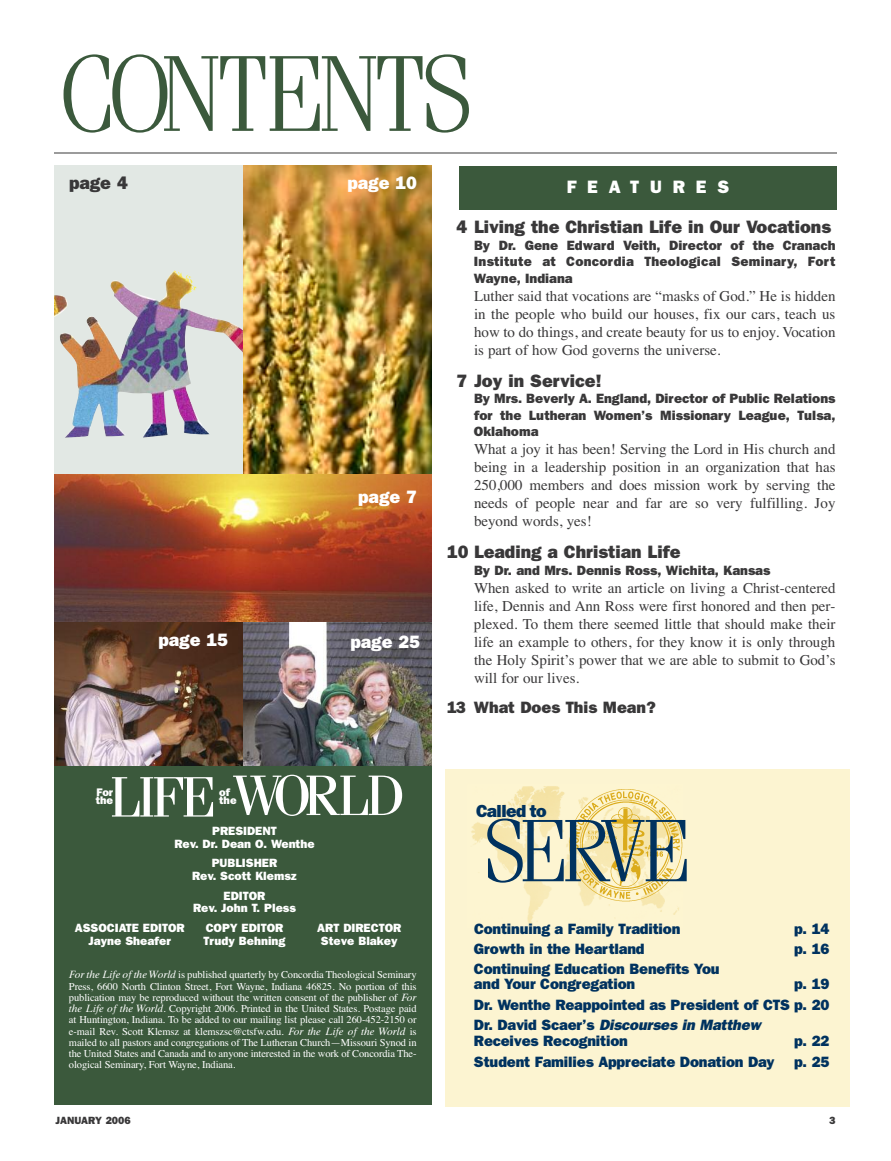
<style>
.page{position:relative;width:891px;height:1161px;background:#fff}
.page>*{position:absolute;margin:0;border:0;box-sizing:border-box;transform-origin:0 0}
.t1{font:300 108px "Fenice";letter-spacing:-.075em;color:#3b593c}
.t2{font:300 88.5px "Fenice";letter-spacing:-.105em;color:#00325f}
.t3{font:57px "Fenice";letter-spacing:-.08em;color:#fff}
.t4{font:800 18px "Franklin Gothic";color:#393839}
.t5{font:800 18px "Franklin Gothic";color:#fff}
.t6{font:800 18px "Franklin Gothic";letter-spacing:.6em;color:#fff}
.t7{font:800 17.55px "Franklin Gothic";letter-spacing:-.03em;color:#00325f}
.t8{font:800 16.5px "Franklin Gothic";color:#393839}
.t9{font:15px/18px "Times";color:#393839;text-align:justify}
.t10{font:800 15px/20.4px "Franklin Gothic";letter-spacing:-.01em;color:#00325f}
.t11{font:800 13.5px/16.5px "Franklin Gothic";color:#393839;text-align:justify}
.t12{font:800 12px/12.8px "Franklin Gothic";color:#fff;text-align:center}
.t13{font:800 10.95px/8.9px "Franklin Gothic";color:#fff}
.t14{font:10.5px/11.2px "Times";letter-spacing:-.01em;color:#fff;text-align:justify}
.t15{font:800 10.5px "Franklin Gothic";color:#393839}
.s1{font-family:"Times Ten Italic Os F"}
.s2{font-style:italic}
</style>
<div class="page">
<img style="left:243px;top:165px;width:189px;height:310px">
<img style="left:243px;top:622px;width:189px;height:144px">
<img style="left:54px;top:622px;width:189px;height:144px">
<div style="left:446px;top:770px;width:404px;height:337px;background:#fcf4d1"></div>
<img style="left:471px;top:786px;width:208px;height:139px">
<div style="left:54px;top:165px;width:189px;height:322px;background:#e2e8e4"></div>
<img style="left:54px;top:270px;width:189px;height:168px">
<div style="left:459px;top:166px;width:378px;height:44px;background:#3b593c"></div>
<hr style="left:54px;top:153px;width:783px;height:1px;background:#393839">
<div style="left:54px;top:766px;width:378px;height:339px;background:#3b593c"></div>
<img style="left:568px;top:789px;width:115px;height:113px">
<img style="left:54px;top:475px;width:378px;height:147px">
<h1 class="t1" style="left:57px;top:56px;width:420px">CONTENTS</h1>
<p class="t5" style="left:347px;top:173px;width:71px">page 10</p>
<p class="t4" style="left:69px;top:173px;width:60px">page 4</p>
<p class="t6" style="left:567px;top:176px;width:164px">FEATURES</p>
<p class="t5" style="left:158px;top:630px;width:71px">page 15</p>
<p class="t5" style="left:358px;top:486px;width:60px">page 7</p>
<p class="t5" style="left:350px;top:632px;width:71px">page 25</p>
<h3 class="t3" style="left:110px;top:776px;width:297px">LIFE WORLD</h3>
<p class="t13" style="left:219px;top:787px;width:19px">of the</p>
<p class="t12" style="left:174px;top:825px;width:142px">PRESIDENT<br>Rev. Dr. Dean O. Wenthe</p>
<p class="t12" style="left:192px;top:857px;width:106px">PUBLISHER<br>Rev. Scott Klemsz</p>
<p class="t12" style="left:193px;top:889px;width:104px">EDITOR<br>Rev. John T. Pless</p>
<p class="t12" style="left:75px;top:921px;width:111px">ASSOCIATE EDITOR</p>
<p class="t12" style="left:206px;top:921px;width:79px">COPY EDITOR</p>
<p class="t12" style="left:317px;top:921px;width:86px">ART DIRECTOR</p>
<p class="t12" style="left:89px;top:934px;width:84px">Jayne Sheafer</p>
<p class="t12" style="left:203px;top:934px;width:84px">Trudy Behning</p>
<p class="t12" style="left:321px;top:934px;width:78px">Steve Blakey</p>
<p class="t14" style="left:69px;top:969px;width:349px"><span class="s1">For the Life of the World</span> is published quarterly by Concordia Theological Seminary Press, 6600 North Clinton Street, Fort Wayne, Indiana 46825. No portion of this publication may be reproduced without the written consent of the publisher of <span class="s1">For the Life of the World</span>. Copyright 2006. Printed in the United States. Postage paid at Huntington, Indiana. To be added to our mailing list please call 260-452-2150 or e-mail Rev. Scott Klemsz at klemszsc@ctsfw.edu. <span class="s1">For the Life of the World</span> is mailed to all pastors and congregations of The Lutheran Church—Missouri Synod in the United States and Canada and to anyone interested in the work of Concordia The&shy;ological Seminary, Fort Wayne, Indiana.</p>
<p class="t13" style="left:96px;top:787px;width:19px">For the</p>
<p class="t15" style="left:56px;top:1114px;width:77px">JANUARY 2006</p>
<p class="t4" style="left:456px;top:217px;width:376px">4 Living the Christian Life in Our Vocations</p>
<p class="t11" style="left:474px;top:237px;width:363px">By Dr. Gene Edward Veith, Director of the Cranach Institute at Concordia Theological Seminary, Fort Wayne, Indiana</p>
<p class="t9" style="left:474px;top:287px;width:363px">Luther said that vocations are “masks of God.” He is hidden in the people who build our houses, fix our cars, teach us how to do things, and create beauty for us to enjoy. Vocation is part of how God governs the universe.</p>
<p class="t4" style="left:456px;top:370px;width:147px">7 Joy in Service!</p>
<p class="t11" style="left:474px;top:390px;width:363px">By Mrs. Beverly A. England, Director of Public Relations for the Lutheran Women’s Missionary League, Tulsa, Oklahoma</p>
<p class="t9" style="left:474px;top:440px;width:363px">What a joy it has been! Serving the Lord in His church and being in a leadership position in an organization that has 250,000 members and does mission work by serving the needs of people near and far are so very fulfilling. Joy beyond words, yes!</p>
<p class="t4" style="left:447px;top:542px;width:235px">10 Leading a Christian Life</p>
<p class="t11" style="left:474px;top:562px;width:298px">By Dr. and Mrs. Dennis Ross, Wichita, Kansas</p>
<p class="t9" style="left:474px;top:579px;width:363px">When asked to write an article on living a Christ-centered life, Dennis and Ann Ross were first honored and then per&shy;plexed. To them there seemed little that should make their life an example to others, for they know it is only through the Holy Spirit’s power that we are able to submit to God’s will for our lives.</p>
<p class="t8" style="left:447px;top:698px;width:210px">13 What Does This Mean?</p>
<p class="t7" style="left:476px;top:801px;width:72px">Called to</p>
<h2 class="t2" style="left:482px;top:820px;width:212px">SERVE</h2>
<p class="t10" style="left:474px;top:918px;width:208px">Continuing a Family Tradition</p>
<p class="t10" style="left:794px;top:918px;width:37px">p. 14</p>
<p class="t10" style="left:474px;top:939px;width:172px">Growth in the Heartland</p>
<p class="t10" style="left:794px;top:939px;width:37px">p. 16</p>
<p class="t10" style="left:474px;top:960px;width:247px;line-height:15.9px">Continuing Education Benefits You and Your Congregation</p>
<p class="t10" style="left:474px;top:974px;width:357px;text-align:justify;text-indent:320px">p. 19<br>Dr. Wenthe Reappointed as President of CTS p. 20<br>Dr. David Scaer’s <span class="s2">Discourses in Matthew</span></p>
<p class="t10" style="left:474px;top:1031px;width:155px">Receives Recognition</p>
<p class="t10" style="left:794px;top:1031px;width:37px">p. 22</p>
<p class="t10" style="left:474px;top:1051px;width:302px">Student Families Appreciate Donation Day</p>
<p class="t10" style="left:794px;top:1051px;width:37px">p. 25</p>
<p class="t15" style="left:829px;top:1114px;width:8px">3</p>
</div>
